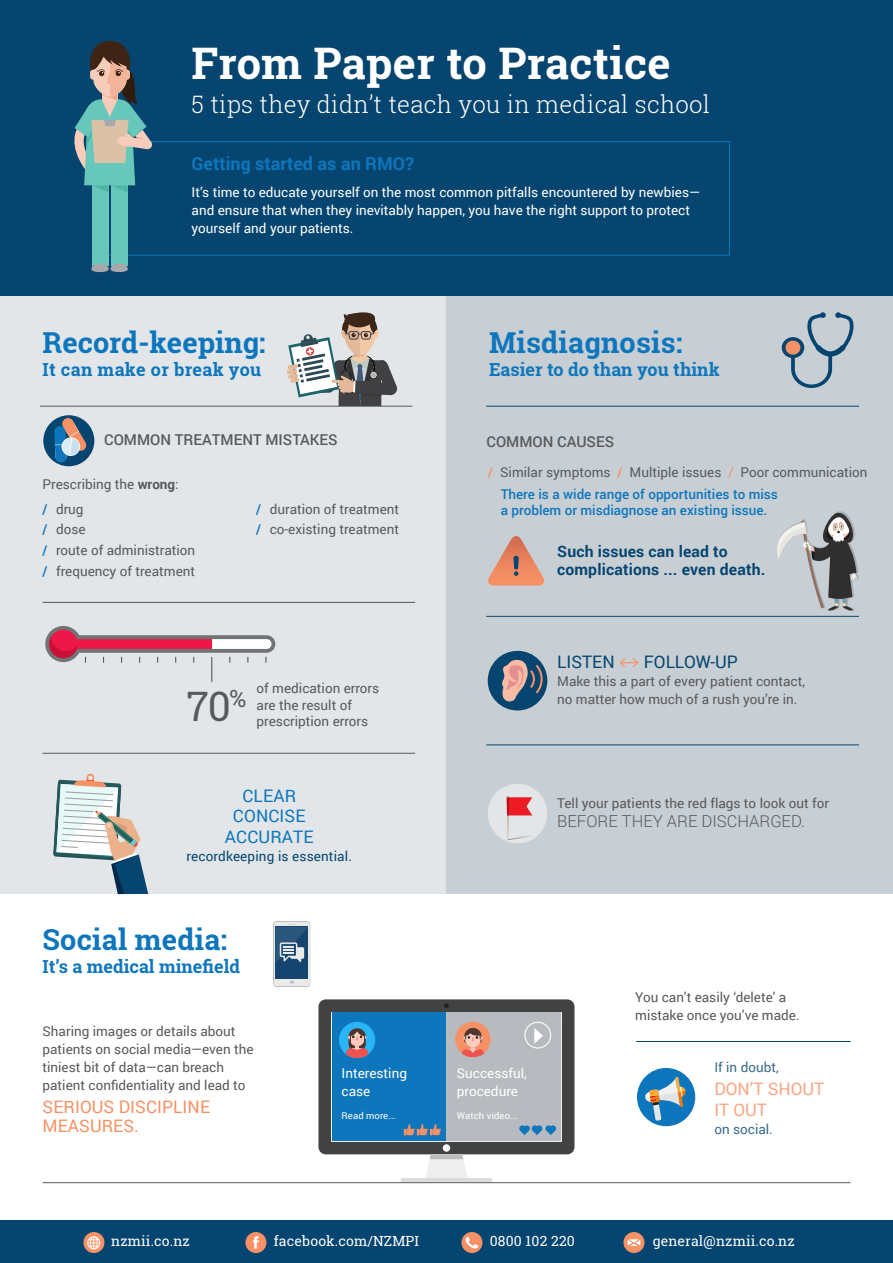
<style>
.page{position:relative;width:893px;height:1263px;background:#fff}
.page>*{position:absolute;margin:0;border:0;box-sizing:border-box;transform-origin:0 0}
.t1{font:700 43.5px "Roboto Slab";letter-spacing:.01em;color:#fff}
.t2{font:40.65px "Roboto Slab";color:#58595b}
.t3{font:700 28.8px "Roboto Slab";letter-spacing:.01em;color:#0e76bc}
.t4{font:300 24px "Roboto Slab";letter-spacing:.01em;color:#fff}
.t5{font:700 18px "Roboto Slab";color:#0e76bc}
.t6{font:700 18px "Roboto";color:#0e76bc}
.t7{font:700 18px "Roboto Slab";letter-spacing:.02em;color:#0e76bc}
.t8{font:17.25px/19.5px "Roboto";letter-spacing:.005em;color:#f69165}
.t9{font:17.25px/20.2px "Roboto";letter-spacing:.01em;color:#0e76bc;text-align:center}
.t10{font:17.25px "Roboto";color:#06456f}
.t11{font:17.25px/21px "Roboto";color:#f8a784}
.t12{font:300 16.5px "Roboto";color:#58595b}
.t13{font:700 15.75px/18px "Roboto";letter-spacing:.01em;color:#06456f}
.t14{font:500 15px "Roboto";color:#58595b}
.t15{font:13.95px "Roboto Slab";letter-spacing:.01em;color:#fff}
.t16{font:13.5px/18px "Roboto";color:#58595b}
.t17{font:13.5px/18px "Roboto";color:#fff}
.t18{font:500 13.5px/16.5px "Roboto";color:#0e76bc}
.t19{font:13.5px "Roboto";letter-spacing:.01em;color:#06456f}
.t20{font:13.5px "Roboto";color:#386a8c}
.t21{font:9.45px "Roboto";letter-spacing:.01em;color:#fff}
.s1{font-weight:700}
.s2{font-family:"Roboto Slab";font-weight:700;color:#0e76bc}
.s3{font-weight:500;color:#f69165}
.s4{color:#f69165}
</style>
<div class="page">
<div style="left:0;top:1220px;width:893px;height:43px;background:#06456f"></div>
<div style="left:0;top:0;width:893px;height:297px;background:#06456f"></div>
<div style="left:0;top:297px;width:446px;height:597px;background:#e2e6e9"></div>
<div style="left:446px;top:297px;width:447px;height:597px;background:#c8cfd4"></div>
<div style="left:100px;top:141px;width:630px;height:114px;border:1px solid #0e76bc"></div>
<svg style="left:83px;top:1232px;width:21px;height:21px"></svg>
<svg style="left:87px;top:1236px;width:13px;height:13px"></svg>
<div style="left:245px;top:1232px;width:21px;height:21px;background:#f69165;border-radius:50%"></div>
<svg style="left:253px;top:1236px;width:6px;height:12px"></svg>
<div style="left:461px;top:1232px;width:21px;height:21px;background:#f69165;border-radius:50%"></div>
<svg style="left:466px;top:1237px;width:12px;height:12px"></svg>
<div style="left:623px;top:1232px;width:21px;height:21px;background:#f69165;border-radius:50%"></div>
<svg style="left:627px;top:1239px;width:14px;height:7px"></svg>
<div style="left:43px;top:415px;width:51px;height:51px;background:#06456f;border-radius:50%"></div>
<svg style="left:54px;top:417px;width:33px;height:46px"></svg>
<svg style="left:45px;top:626px;width:230px;height:56px"></svg>
<hr style="left:43px;top:602px;width:372px;height:1px;background:#58595b">
<hr style="left:40px;top:406px;width:372px;height:1px;background:#58595b">
<hr style="left:486px;top:406px;width:373px;height:1px;background:#06456f">
<hr style="left:486px;top:616px;width:373px;height:1px;background:#06456f">
<hr style="left:486px;top:745px;width:373px;height:1px;background:#06456f">
<hr style="left:636px;top:1041px;width:214px;height:1px;background:#06456f">
<hr style="left:43px;top:753px;width:372px;height:1px;background:#58595b">
<svg style="left:287px;top:312px;width:110px;height:94px"></svg>
<svg style="left:488px;top:536px;width:56px;height:50px"></svg>
<div style="left:488px;top:651px;width:59px;height:59px;background:#06456f;border-radius:50%"></div>
<svg style="left:502px;top:658px;width:44px;height:43px"></svg>
<div style="left:488px;top:784px;width:59px;height:59px;background:#e4e5e6;border-radius:50%"></div>
<svg style="left:507px;top:796px;width:25px;height:44px"></svg>
<svg style="left:782px;top:312px;width:71px;height:76px"></svg>
<div style="left:785px;top:341px;width:15px;height:14px;background:#f59166;border-radius:50%"></div>
<div style="left:318px;top:999px;width:256px;height:155px;background:#424242;border-radius:7px"></div>
<svg style="left:444px;top:1003px;width:5px;height:5px"></svg>
<div style="left:443px;top:1144px;width:7px;height:8px;background:#fafafa;border-radius:50%"></div>
<hr style="left:401px;top:1178px;width:91px;height:4px;background:#dcdcdc;border-radius:2px">
<svg style="left:425px;top:1154px;width:43px;height:24px"></svg>
<div style="left:331px;top:1012px;width:231px;height:7px;background:#f5f5f5"></div>
<div style="left:332px;top:1012px;width:114px;height:129px;background:#0e76bc"></div>
<div style="left:446px;top:1012px;width:115px;height:129px;background:#b7bbbf"></div>
<div style="left:339px;top:1022px;width:36px;height:36px;background:#29b6f6;border-radius:50%"></div>
<svg style="left:346px;top:1029px;width:22px;height:29px"></svg>
<svg style="left:519px;top:1125px;width:37px;height:10px"></svg>
<div style="left:455px;top:1022px;width:36px;height:35px;background:#f69165;border-radius:50%"></div>
<svg style="left:462px;top:1028px;width:22px;height:29px"></svg>
<svg style="left:404px;top:1124px;width:37px;height:12px"></svg>
<div style="left:524px;top:1022px;width:27px;height:26px;border:1px solid #fff;border-radius:50%"></div>
<svg style="left:534px;top:1028px;width:9px;height:16px"></svg>
<div style="left:637px;top:1068px;width:58px;height:58px;background:#0e76bc;border-radius:50%"></div>
<svg style="left:645px;top:1077px;width:41px;height:44px"></svg>
<div style="left:92px;top:184px;width:17px;height:81px;background:#66c7ba"></div>
<div style="left:111px;top:184px;width:16px;height:81px;background:#66c7ba"></div>
<svg style="left:91px;top:264px;width:37px;height:9px"></svg>
<svg style="left:74px;top:41px;width:78px;height:151px"></svg>
<hr style="left:43px;top:1182px;width:807px;height:1px;background:#58595b">
<svg style="left:274px;top:922px;width:36px;height:64px;background:#64829c"></svg>
<svg style="left:777px;top:511px;width:82px;height:100px"></svg>
<svg style="left:53px;top:773px;width:95px;height:121px"></svg>
<h1 class="t1" style="left:192px;top:34px;width:480px">From Paper to Practice</h1>
<h3 class="t4" style="left:192px;top:88px;width:520px">5 tips they didn’t teach you in medical school</h3>
<h3 class="t6" style="left:192px;top:151px;width:224px">Getting started as an RMO?</h3>
<p class="t17" style="left:192px;top:182px;width:510px">It’s time to educate yourself on the most common pitfalls encountered by newbies— and ensure that when they inevitably happen, you have the right support to protect yourself and your patients.</p>
<h3 class="t3" style="left:43px;top:323px;width:225px">Record-keeping:</h3>
<h3 class="t7" style="left:43px;top:357px;width:220px">It can make or break you</h3>
<p class="t14" style="left:104px;top:429px;width:235px">COMMON TREATMENT MISTAKES</p>
<p class="t16" style="left:43px;top:471px;width:138px;line-height:25px">Prescribing the <span class="s1">wrong</span>: <span class="s2">/</span> drug</p>
<p class="t16" style="left:43px;top:519px;width:154px;line-height:20.7px"><span class="s2">/</span> dose<br><span class="s2">/</span> route of administration <span class="s2">/</span> frequency of treatment</p>
<p class="t16" style="left:256px;top:498px;width:145px;line-height:20.7px"><span class="s2">/</span> duration of treatment <span class="s2">/</span> co-existing treatment</p>
<h2 class="t2" style="left:186px;top:678px;width:61px">70<sup>%</sup></h2>
<p class="t16" style="left:257px;top:680px;width:124px;line-height:16.5px">of medication errors are the result of prescription errors</p>
<p class="t9" style="left:225px;top:785px;width:90px">CLEAR<br>CONCISE<br>ACCURATE</p>
<p class="t19" style="left:187px;top:846px;width:167px">recordkeeping is essential.</p>
<h3 class="t3" style="left:43px;top:919px;width:186px">Social media:</h3>
<h3 class="t5" style="left:43px;top:954px;width:199px">It’s a medical minefield</h3>
<p class="t16" style="left:43px;top:1022px;width:213px">Sharing images or details about patients on social media—even the tiniest bit of data—can breach patient confidentiality and lead to</p>
<p class="t8" style="left:43px;top:1096px;width:169px">SERIOUS DISCIPLINE<br>MEASURES.</p>
<p class="t17" style="left:342px;top:1064px;width:67px;line-height:17.5px">Interesting case</p>
<p class="t21" style="left:342px;top:1109px;width:56px">Read more...</p>
<h3 class="t3" style="left:489px;top:323px;width:195px">Misdiagnosis:</h3>
<h3 class="t5" style="left:489px;top:357px;width:232px">Easier to do than you think</h3>
<p class="t14" style="left:486px;top:431px;width:129px">COMMON CAUSES</p>
<p class="t16" style="left:488px;top:463px;width:381px"><span class="s3">/</span> Similar symptoms <span class="s3">/</span> Multiple issues <span class="s4">/</span> Poor communication</p>
<p class="t18" style="left:501px;top:485px;width:279px">There is a wide range of opportunities to miss a problem or misdiagnose an existing issue.</p>
<p class="t13" style="left:557px;top:541px;width:210px">Such issues can lead to complications ... even death.</p>
<p class="t10" style="left:557px;top:650px;width:182px">LISTEN <span class="s4">→</span> FOLLOW-UP</p>
<p class="t16" style="left:557px;top:672px;width:249px">Make this a part of every patient contact, no matter how much of a rush you’re in.</p>
<p class="t16" style="left:557px;top:793px;width:273px">Tell your patients the red flags to look out for</p>
<p class="t12" style="left:557px;top:810px;width:249px">BEFORE THEY ARE DISCHARGED.</p>
<p class="t17" style="left:457px;top:1064px;width:72px;line-height:17.5px">Successful, procedure</p>
<p class="t21" style="left:457px;top:1109px;width:63px">Watch video...</p>
<p class="t16" style="left:635px;top:987px;width:166px">You can’t easily ‘delete’ a mistake once you’ve made.</p>
<p class="t20" style="left:714px;top:1058px;width:66px">If in doubt,</p>
<p class="t11" style="left:714px;top:1077px;width:111px">DON’T SHOUT<br>IT OUT</p>
<p class="t20" style="left:714px;top:1119px;width:60px">on social.</p>
<p class="t15" style="left:274px;top:1231px;width:147px">facebook.com/NZMPI</p>
<p class="t15" style="left:490px;top:1231px;width:86px">0800 102 220</p>
<p class="t15" style="left:653px;top:1231px;width:144px">general@nzmii.co.nz</p>
</div>
